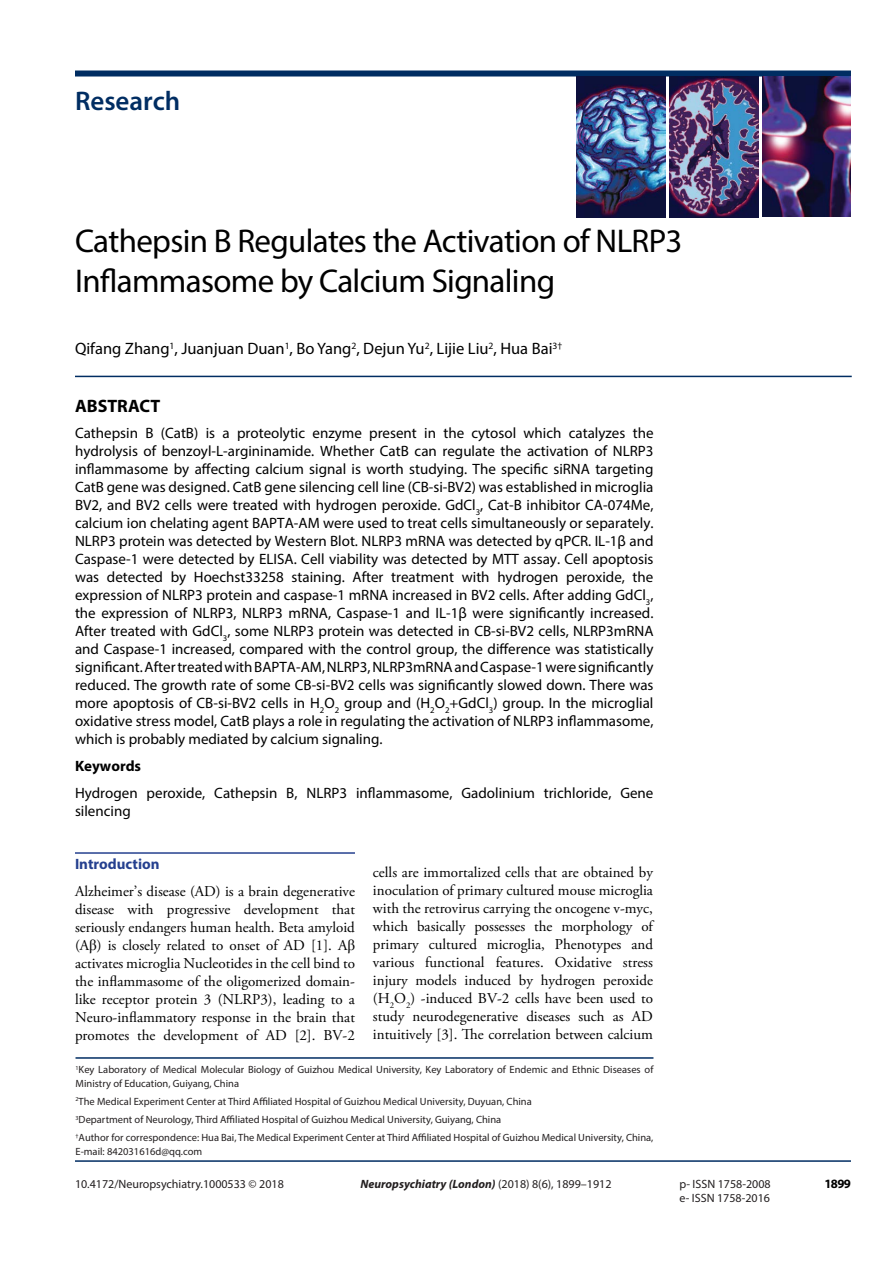
<style>
.page{position:relative;width:893px;height:1263px;background:#fff}
.page>*{position:absolute;margin:0;border:0;box-sizing:border-box;transform-origin:0 0}
.t1{font:33px/39.6px "Myriad Pro";letter-spacing:-.02em;color:#000}
.t2{font:600 27px "Myriad Pro";color:#002d62}
.t3{font:700 18px "Myriad Pro";color:#000}
.t4{font:16.5px "Myriad Pro";color:#000}
.t5{font:15px/18px "Myriad Pro";color:#000;text-align:justify}
.t6{font:15px/18px "Adobe Garamond Pro";color:#000;text-align:justify}
.t7{font:700 15px "Myriad Pro";color:#25408f}
.t8{font:700 15px "Myriad Pro";color:#000}
.t9{font:700 12.75px "Myriad Pro";color:#000}
.t10{font:12px/14.4px "Myriad Pro";color:#231f20}
.t11{font:italic 700 12px "Myriad Pro";color:#231f20}
.t12{font:10.5px/18px "Myriad Pro";color:#231f20}
.s1{font-family:"Times New Roman"}
.s2{font-weight:400;font-style:normal}
</style>
<div class="page">
<div style="left:75px;top:71px;width:776px;height:6px;background:#002d62"></div>
<img style="left:576px;top:77px;width:89px;height:141px">
<img style="left:669px;top:77px;width:89px;height:140px">
<img style="left:763px;top:77px;width:88px;height:140px">
<hr style="left:75px;top:1160px;width:776px;height:2px;background:#002d62">
<hr style="left:75px;top:376px;width:777px;height:1px;background:#002d62">
<hr style="left:76px;top:1057px;width:577px;height:2px;background:#002d62">
<hr style="left:75px;top:852px;width:280px;height:2px;background:#25408f">
<h2 class="t2" style="left:75px;top:84px;width:107px">Research</h2>
<h1 class="t1" style="left:75px;top:221px;width:609px">Cathepsin B Regulates the Activation of NLRP3<br>Inflammasome by Calcium Signaling</h1>
<p class="t4" style="left:75px;top:339px;width:489px">Qifang Zhang<sup>1</sup>, Juanjuan Duan<sup>1</sup>, Bo Yang<sup>2</sup>, Dejun Yu<sup>2</sup>, Lijie Liu<sup>2</sup>, Hua Bai<sup>3†</sup></p>
<p class="t3" style="left:75px;top:394px;width:87px">ABSTRACT</p>
<p class="t5" style="left:75px;top:424px;width:580px">Cathepsin B (CatB) is a proteolytic enzyme present in the cytosol which catalyzes the hydrolysis of benzoyl-L-argininamide. Whether CatB can regulate the activation of NLRP3 inflammasome by affecting calcium signal is worth studying. The specific siRNA targeting CatB gene was designed. CatB gene silencing cell line (CB-si-BV2) was established in microglia BV2, and BV2 cells were treated with hydrogen peroxide. GdCl<sub>3</sub>, Cat-B inhibitor CA-074Me, calcium ion chelating agent BAPTA-AM were used to treat cells simultaneously or separately.<br>NLRP3 protein was detected by Western Blot. NLRP3 mRNA was detected by qPCR. IL-1β and Caspase-1 were detected by ELISA. Cell viability was detected by MTT assay. Cell apoptosis was detected by Hoechst33258 staining. After treatment with hydrogen peroxide, the expression of NLRP3 protein and caspase-1 mRNA increased in BV2 cells. After adding GdCl<sub>3</sub>, the expression of NLRP3, NLRP3 mRNA, Caspase-1 and IL-1β were significantly increased.<br>After treated with GdCl<sub>3</sub>, some NLRP3 protein was detected in CB-si-BV2 cells, NLRP3mRNA and Caspase-1 increased, compared with the control group, the difference was statistically significant. After treated with BAPTA-AM, NLRP3, NLRP3mRNA and Caspase-1 were significantly reduced. The growth rate of some CB-si-BV2 cells was significantly slowed down. There was more apoptosis of CB-si-BV2 cells in H<sub>2</sub>O<sub>2</sub> group and (H<sub>2</sub>O<sub>2</sub>+GdCl<sub>3</sub>) group. In the microglial oxidative stress model, CatB plays a role in regulating the activation of NLRP3 inflammasome, which is probably mediated by calcium signaling.</p>
<p class="t8" style="left:75px;top:756px;width:68px">Keywords</p>
<p class="t5" style="left:75px;top:783px;width:580px">Hydrogen peroxide, Cathepsin B, NLRP3 inflammasome, Gadolinium trichloride, Gene silencing</p>
<p class="t7" style="left:75px;top:854px;width:86px">Introduction</p>
<p class="t6" style="left:75px;top:882px;width:281px">Alzheimer’s disease (AD) is a brain degenerative disease with progressive development that seriously endangers human health. Beta amyloid (A<span class="s1">β</span>) is closely related to onset of AD [1]. A<span class="s1">β </span>activates microglia Nucleotides in the cell bind to the inflammasome of the oligomerized domain&shy;like receptor protein 3 (NLRP3), leading to a Neuro-inflammatory response in the brain that promotes the development of AD [2]. BV-2</p>
<p class="t6" style="left:373px;top:864px;width:281px">cells are immortalized cells that are obtained by inoculation of primary cultured mouse microglia with the retrovirus carrying the oncogene v-myc, which basically possesses the morphology of primary cultured microglia, Phenotypes and various functional features. Oxidative stress injury models induced by hydrogen peroxide (H<sub>2</sub>O<sub>2</sub>) -induced BV-2 cells have been used to study neurodegenerative diseases such as AD intuitively [3]. The correlation between calcium</p>
<p class="t12" style="left:76px;top:1062px;width:579px;line-height:13.8px"><sup>1</sup>Key Laboratory of Medical Molecular Biology of Guizhou Medical University, Key Laboratory of Endemic and Ethnic Diseases of<br>Ministry of Education, Guiyang, China</p>
<p class="t12" style="left:76px;top:1092px;width:579px"><sup>2</sup>The Medical Experiment Center at Third Affiliated Hospital of Guizhou Medical University, Duyuan, China<br><sup>3</sup>Department of Neurology, Third Affiliated Hospital of Guizhou Medical University, Guiyang, China<br><sup>†</sup>Author for correspondence: Hua Bai, The Medical Experiment Center at Third Affiliated Hospital of Guizhou Medical University, China,</p>
<p class="t12" style="left:76px;top:1142px;width:128px">E-mail: 842031616d@qq.com</p>
<p class="t10" style="left:75px;top:1176px;width:210px">10.4172/Neuropsychiatry.1000533 © 2018</p>
<p class="t10" style="left:679px;top:1176px;width:93px">p- ISSN 1758-2008 e- ISSN 1758-2016</p>
<p class="t11" style="left:360px;top:1176px;width:253px">Neuropsychiatry (London) <span class="s2">(2018) 8(6), 1899–1912</span></p>
<p class="t9" style="left:824px;top:1176px;width:28px">1899</p>
</div>
